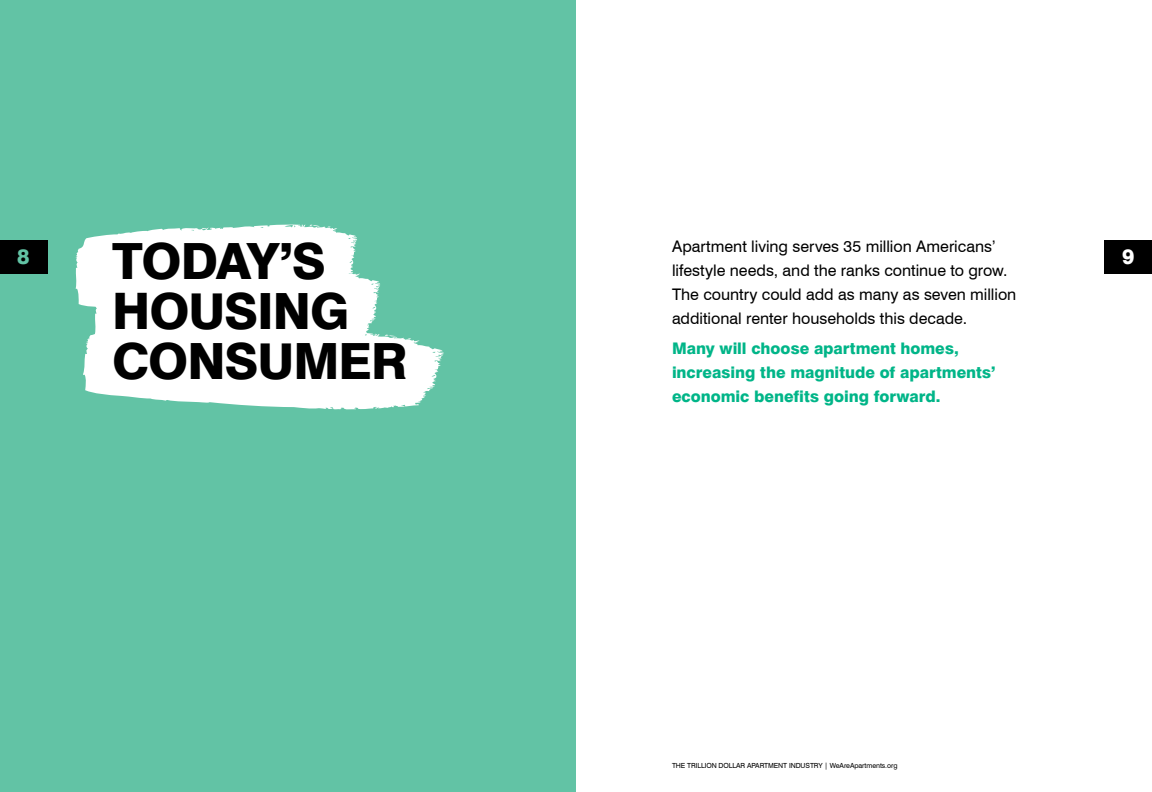
<style>
.page{position:relative;width:1152px;height:792px;background:#fff}
.page>*{position:absolute;margin:0;border:0;box-sizing:border-box;transform-origin:0 0}
.t1{font:800 50px "Swiss 721 BT";color:#000}
.t2{font:800 21px "Swiss 721 BT";color:#fff}
.t3{font:800 21px "Swiss 721 BT";color:#62c3a5}
.t4{font:16px/24px "Swiss 721 BT";color:#000}
.t5{font:800 16px/24px "Swiss 721 BT";color:#00b588}
.t6{font:7px "Swiss 721 BT";letter-spacing:-.01em;color:#000}
</style>
<div class="page">
<div style="left:0;top:0;width:576px;height:792px;background:#62c3a5"></div>
<svg style="left:76px;top:224px;width:368px;height:186px"></svg>
<div style="left:1104px;top:240px;width:48px;height:34px;background:#000"></div>
<div style="left:0;top:240px;width:48px;height:34px;background:#000"></div>
<h2 class="t3" style="left:17px;top:244px;width:14px">8</h2>
<h1 class="t1" style="left:112px;top:231px;width:65px">Today</h1>
<h1 class="t1" style="left:279px;top:231px;width:43px">’s</h1>
<h1 class="t1" style="left:112px;top:281px;width:70px">Housin</h1>
<h1 class="t1" style="left:310px;top:281px;width:41px">g</h1>
<h1 class="t1" style="left:112px;top:331px;width:74px">Consumer</h1>
<p class="t4" style="left:672px;top:234px;width:346px">Apartment living serves 35 million Americans’ lifestyle needs, and the ranks continue to grow.<br>The country could add as many as seven million additional renter households this decade.</p>
<p class="t5" style="left:672px;top:336px;width:325px">Many will choose apartment homes, increasing the magnitude of apartments’ economic benefits going forward.</p>
<h2 class="t2" style="left:1122px;top:244px;width:14px">9</h2>
<p class="t6" style="left:672px;top:761px;width:227px">The Trillion Dollar Apartment I ndustry | WeAreApartments.org</p>
</div>
